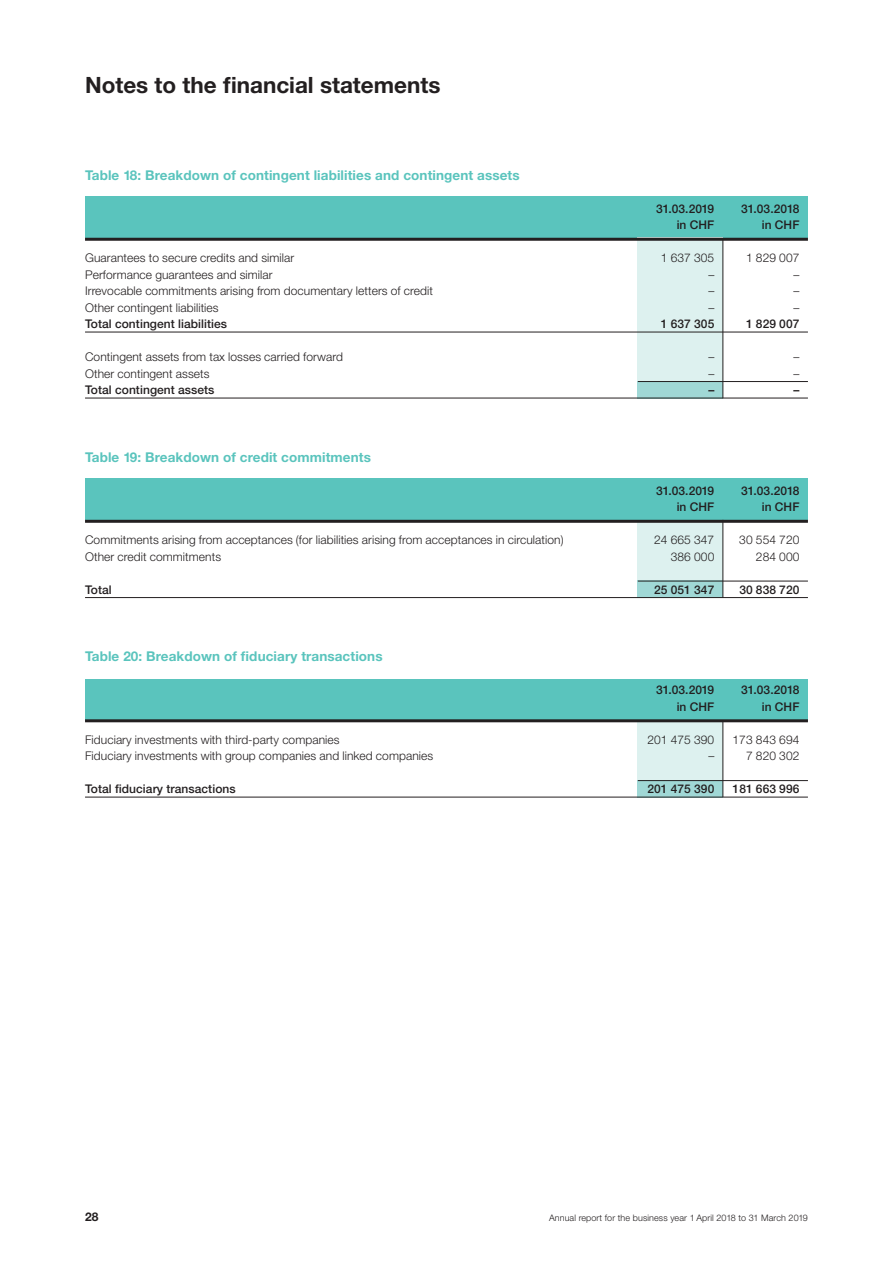
<style>
.page{position:relative;width:893px;height:1263px;background:#fff}
.page>*{position:absolute;margin:0;border:0;box-sizing:border-box;transform-origin:0 0}
.t1{font:700 22.5px "Helvetica Neue LT Std";color:#231f20}
.t2{font:700 13.5px "Helvetica Neue LT Std";letter-spacing:.005em;color:#5ac4bd}
.t3{font:300 12px "Helvetica Neue LT Std";letter-spacing:.005em;color:#231f20}
.t4{font:500 12px "Helvetica Neue LT Std";letter-spacing:.005em;color:#231f20}
.t5{font:700 12px "Helvetica Neue LT Std";color:#231f20}
.t6{font:300 9px "Helvetica Neue LT Std";letter-spacing:.01em;color:#231f20}
</style>
<div class="page">
<div style="left:85px;top:196px;width:723px;height:42px;background:#5ac4bd"></div>
<div style="left:85px;top:478px;width:723px;height:42px;background:#5ac4bd"></div>
<div style="left:85px;top:679px;width:723px;height:42px;background:#5ac4bd"></div>
<div style="left:638px;top:238px;width:85px;height:160px;background:#ddf1ef"></div>
<div style="left:638px;top:520px;width:85px;height:77px;background:#ddf1ef"></div>
<div style="left:638px;top:721px;width:85px;height:76px;background:#ddf1ef"></div>
<div style="left:638px;top:381px;width:85px;height:17px;background:#a0d8d6"></div>
<div style="left:638px;top:581px;width:85px;height:17px;background:#a0d8d6"></div>
<div style="left:638px;top:780px;width:85px;height:17px;background:#a0d8d6"></div>
<hr style="left:723px;top:239px;width:1px;height:159px;background:#231f20">
<hr style="left:723px;top:520px;width:1px;height:78px;background:#231f20">
<hr style="left:723px;top:721px;width:1px;height:76px;background:#231f20">
<hr style="left:85px;top:238px;width:723px;height:3px;background:#231f20">
<hr style="left:85px;top:332px;width:723px;height:1px;background:#231f20">
<hr style="left:638px;top:381px;width:170px;height:1px;background:#231f20">
<hr style="left:85px;top:398px;width:723px;height:1px;background:#231f20">
<hr style="left:85px;top:520px;width:723px;height:3px;background:#231f20">
<hr style="left:638px;top:581px;width:170px;height:1px;background:#231f20">
<hr style="left:85px;top:597px;width:723px;height:1px;background:#231f20">
<hr style="left:85px;top:719px;width:723px;height:3px;background:#231f20">
<hr style="left:638px;top:780px;width:170px;height:1px;background:#231f20">
<hr style="left:85px;top:797px;width:723px;height:1px;background:#231f20">
<h1 class="t1" style="left:85px;top:71px;width:357px">Notes to the financial statements</h1>
<p class="t2" style="left:85px;top:167px;width:436px">Table 18: Breakdown of contingent liabilities and contingent assets</p>
<p class="t4" style="left:656px;top:201px;width:60px">31.03.2019</p>
<p class="t4" style="left:741px;top:201px;width:60px">31.03.2018</p>
<p class="t4" style="left:677px;top:218px;width:39px">in CHF</p>
<p class="t4" style="left:762px;top:218px;width:39px">in CHF</p>
<p class="t3" style="left:85px;top:251px;width:211px">Guarantees to secure credits and similar</p>
<p class="t3" style="left:661px;top:251px;width:55px">1 637 305</p>
<p class="t3" style="left:746px;top:251px;width:55px">1 829 007</p>
<p class="t3" style="left:85px;top:267px;width:189px">Performance guarantees and similar</p>
<p class="t3" style="left:708px;top:267px;width:7px">–</p>
<p class="t3" style="left:793px;top:267px;width:7px">–</p>
<p class="t3" style="left:85px;top:284px;width:349px">Irrevocable commitments arising from documentary letters of credit</p>
<p class="t3" style="left:708px;top:284px;width:7px">–</p>
<p class="t3" style="left:793px;top:284px;width:7px">–</p>
<p class="t3" style="left:85px;top:300px;width:135px">Other contingent liabilities</p>
<p class="t3" style="left:708px;top:300px;width:7px">–</p>
<p class="t3" style="left:793px;top:300px;width:7px">–</p>
<p class="t4" style="left:85px;top:317px;width:144px">Total contingent liabilities</p>
<p class="t4" style="left:661px;top:317px;width:55px">1 637 305</p>
<p class="t4" style="left:746px;top:317px;width:55px">1 829 007</p>
<p class="t3" style="left:85px;top:350px;width:259px">Contingent assets from tax losses carried forward</p>
<p class="t3" style="left:708px;top:350px;width:7px">–</p>
<p class="t3" style="left:793px;top:350px;width:7px">–</p>
<p class="t3" style="left:85px;top:366px;width:126px">Other contingent assets</p>
<p class="t3" style="left:708px;top:366px;width:7px">–</p>
<p class="t3" style="left:793px;top:366px;width:7px">–</p>
<p class="t4" style="left:85px;top:383px;width:131px">Total contingent assets</p>
<p class="t4" style="left:708px;top:383px;width:7px">–</p>
<p class="t4" style="left:793px;top:383px;width:7px">–</p>
<p class="t2" style="left:85px;top:449px;width:287px">Table 19: Breakdown of credit commitments</p>
<p class="t4" style="left:656px;top:483px;width:60px">31.03.2019</p>
<p class="t4" style="left:741px;top:483px;width:60px">31.03.2018</p>
<p class="t4" style="left:677px;top:500px;width:39px">in CHF</p>
<p class="t4" style="left:762px;top:500px;width:39px">in CHF</p>
<p class="t3" style="left:85px;top:533px;width:480px">Commitments arising from acceptances (for liabilities arising from acceptances in circulation)</p>
<p class="t3" style="left:654px;top:533px;width:62px">24 665 347</p>
<p class="t3" style="left:739px;top:533px;width:62px">30 554 720</p>
<p class="t3" style="left:85px;top:549px;width:138px">Other credit commitments</p>
<p class="t3" style="left:671px;top:549px;width:45px">386 000</p>
<p class="t3" style="left:756px;top:549px;width:45px">284 000</p>
<p class="t4" style="left:85px;top:582px;width:28px">Total</p>
<p class="t4" style="left:654px;top:582px;width:62px">25 051 347</p>
<p class="t4" style="left:739px;top:582px;width:62px">30 838 720</p>
<p class="t2" style="left:85px;top:648px;width:299px">Table 20: Breakdown of fiduciary transactions</p>
<p class="t4" style="left:656px;top:683px;width:60px">31.03.2019</p>
<p class="t4" style="left:741px;top:683px;width:60px">31.03.2018</p>
<p class="t4" style="left:677px;top:699px;width:39px">in CHF</p>
<p class="t4" style="left:762px;top:699px;width:39px">in CHF</p>
<p class="t3" style="left:85px;top:732px;width:256px">Fiduciary investments with third-party companies</p>
<p class="t3" style="left:647px;top:732px;width:68px">201 475 390</p>
<p class="t3" style="left:732px;top:732px;width:68px">173 843 694</p>
<p class="t3" style="left:85px;top:749px;width:350px">Fiduciary investments with group companies and linked companies</p>
<p class="t3" style="left:708px;top:749px;width:7px">–</p>
<p class="t3" style="left:746px;top:749px;width:55px">7 820 302</p>
<p class="t4" style="left:85px;top:782px;width:152px">Total fiduciary transactions</p>
<p class="t4" style="left:647px;top:782px;width:68px">201 475 390</p>
<p class="t4" style="left:733px;top:782px;width:68px">181 663 996</p>
<p class="t5" style="left:85px;top:1209px;width:15px">28</p>
<p class="t6" style="left:549px;top:1212px;width:260px">Annual report for the business year 1 April 2018 to 31 March 2019</p>
</div>
